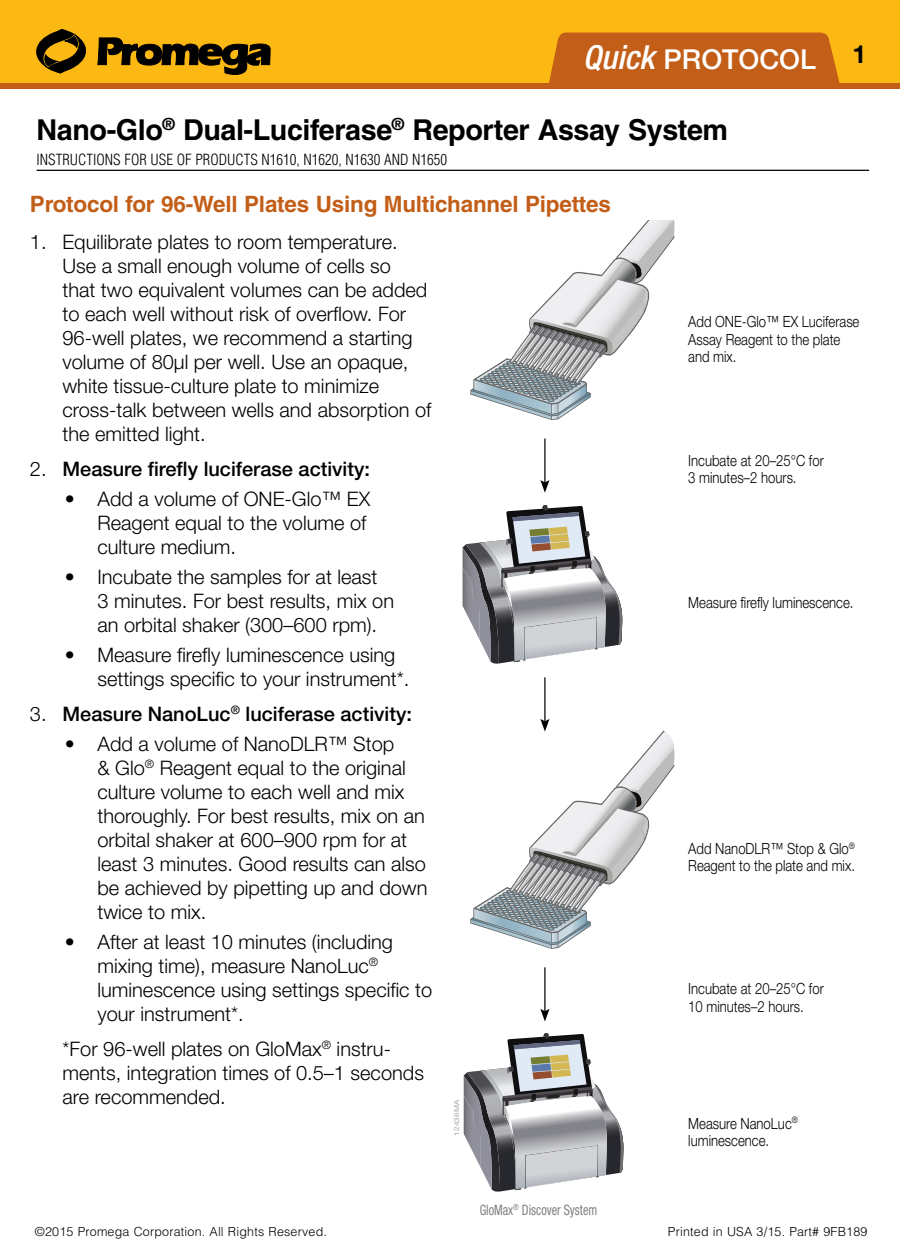
<style>
.page{position:relative;width:900px;height:1260px;background:#fff}
.page>*{position:absolute;margin:0;border:0;box-sizing:border-box;transform-origin:0 0}
.t1{font:700 28.75px "Helvetica";letter-spacing:-.015em;color:#000}
.t2{font:500 27.5px "Helvetica Neue";color:#fff}
.t3{font:700 25px "Helvetica Neue";color:#000}
.t4{font:700 22.5px "Helvetica";letter-spacing:-.01em;color:#c35e18}
.t5{font:300 20px/24px "Helvetica Neue";color:#000}
.t6{font:500 20px "Helvetica Neue";color:#000}
.t7{font:300 15.5px/17.5px "Helvetica Neue";color:#000;scale:.85 1}
.t8{font:300 condensed 15px "Helvetica";color:#000}
.t9{font:condensed 14.5px "Helvetica Neue";color:#808285;scale:.85 1}
.t10{font:300 12.5px "Helvetica";letter-spacing:.015em;color:#000}
.t11{font:7px "Helvetica Neue";letter-spacing:.02em;color:#a7a9ac;scale:1.18 1}
.s1{font-style:italic;font-stretch:condensed;font-size:33.25px}
.s2{font-weight:300}
</style>
<div class="page">
<div style="left:0;top:0;width:900px;height:85px;background:#fdb913"></div>
<div style="left:0;top:83px;width:900px;height:6px;background:#c35e18"></div>
<div style="left:549px;top:33px;width:291px;height:50px;background:#c35e18"></div>
<svg style="left:98px;top:38px;width:172px;height:36px"></svg>
<svg style="left:37px;top:29px;width:49px;height:44px"></svg>
<hr style="left:37px;top:170px;width:832px;height:1px;background:#000">
<hr style="left:544px;top:967px;width:2px;height:46px;background:#000">
<svg style="left:540px;top:1009px;width:9px;height:13px"></svg>
<svg style="left:470px;top:220px;width:205px;height:200px"></svg>
<hr style="left:544px;top:439px;width:2px;height:45px;background:#000">
<svg style="left:540px;top:480px;width:9px;height:13px"></svg>
<hr style="left:544px;top:677px;width:2px;height:46px;background:#000">
<svg style="left:470px;top:719px;width:205px;height:230px"></svg>
<svg style="left:463px;top:505px;width:159px;height:159px"></svg>
<svg style="left:464px;top:1033px;width:159px;height:159px"></svg>
<h2 class="t2" style="left:583px;top:43px;width:235px"><span class="s1">Quick</span> PROTOCOL</h2>
<p class="t3" style="left:852px;top:39px;width:15px">1</p>
<h1 class="t1" style="left:37px;top:112px;width:693px">Nano-Glo<sup>®</sup> Dual-Luciferase<sup>®</sup> Reporter Assay System</h1>
<p class="t8" style="left:37px;top:150px;width:412px">INSTRUCTIONS FOR USE OF PRODUCTS N1610, N1620, N1630 AND N1650</p>
<p class="t4" style="left:30px;top:190px;width:583px">Protocol for 96-Well Plates Using Multichannel Pipettes</p>
<p class="t5" style="left:62px;top:229px;width:370px;text-indent:-32px">1. Equilibrate plates to room temperature.<br>Use a small enough volume of cells so<br>that two equivalent volumes can be added to each well without risk of overflow. For 96-well plates, we recommend a starting volume of 80µl per well. Use an opaque, white tissue-culture plate to minimize cross-talk between wells and absorption of the emitted light.</p>
<p class="t6" style="left:30px;top:457px;width:342px"><span class="s2">2.</span> Measure firefly luciferase activity:</p>
<p class="t5" style="left:97px;top:486px;width:274px;text-indent:-32px">• Add a volume of ONE-Glo™ EX<br>Reagent equal to the volume of culture medium.</p>
<p class="t5" style="left:97px;top:564px;width:298px;text-indent:-32px">• Incubate the samples for at least<br>3 minutes. For best results, mix on an orbital shaker (300–600 rpm).</p>
<p class="t5" style="left:97px;top:642px;width:313px;text-indent:-32px">• Measure firefly luminescence using settings specific to your instrument*.</p>
<p class="t6" style="left:30px;top:702px;width:384px"><span class="s2">3.</span> Measure NanoLuc<sup>®</sup> luciferase activity:</p>
<p class="t5" style="left:97px;top:731px;width:332px;text-indent:-32px">• Add a volume of NanoDLR™ Stop<br>&amp; Glo<sup>®</sup> Reagent equal to the original culture volume to each well and mix thoroughly. For best results, mix on an orbital shaker at 600–900 rpm for at least 3 minutes. Good results can also be achieved by pipetting up and down twice to mix.</p>
<p class="t5" style="left:97px;top:929px;width:336px;text-indent:-32px">• After at least 10 minutes (including mixing time), measure NanoLuc<sup>® </sup>luminescence using settings specific to your instrument*.</p>
<p class="t5" style="left:62px;top:1036px;width:363px">*For 96-well plates on GloMax<sup>®</sup> instru&shy;ments, integration times of 0.5–1 seconds are recommended.</p>
<p class="t7" style="left:688px;top:312px;width:203px">Add ONE-Glo™ EX Luciferase<br>Assay Reagent to the plate and mix.</p>
<p class="t7" style="left:688px;top:451px;width:161px">Incubate at 20–25°C for<br>3 minutes–2 hours.</p>
<p class="t7" style="left:688px;top:593px;width:196px">Measure firefly luminescence.</p>
<p class="t7" style="left:688px;top:839px;width:198px">Add NanoDLR™ Stop &amp; Glo<sup>®<br></sup>Reagent to the plate and mix.</p>
<p class="t7" style="left:688px;top:980px;width:161px">Incubate at 20–25°C for<br>10 minutes–2 hours.</p>
<p class="t11" style="left:452px;top:1136px;width:32px;rotate:-90deg">12436MA</p>
<p class="t7" style="left:688px;top:1114px;width:131px">Measure NanoLuc<sup>® </sup>luminescence.</p>
<p class="t9" style="left:480px;top:1202px;width:140px">GloMax<sup>®</sup> Discover System</p>
<p class="t10" style="left:35px;top:1223px;width:293px">©2015 Promega Corporation. All Rights Reserved.</p>
<p class="t10" style="left:668px;top:1223px;width:201px">Printed in USA 3/15. Part# 9FB189</p>
</div>
